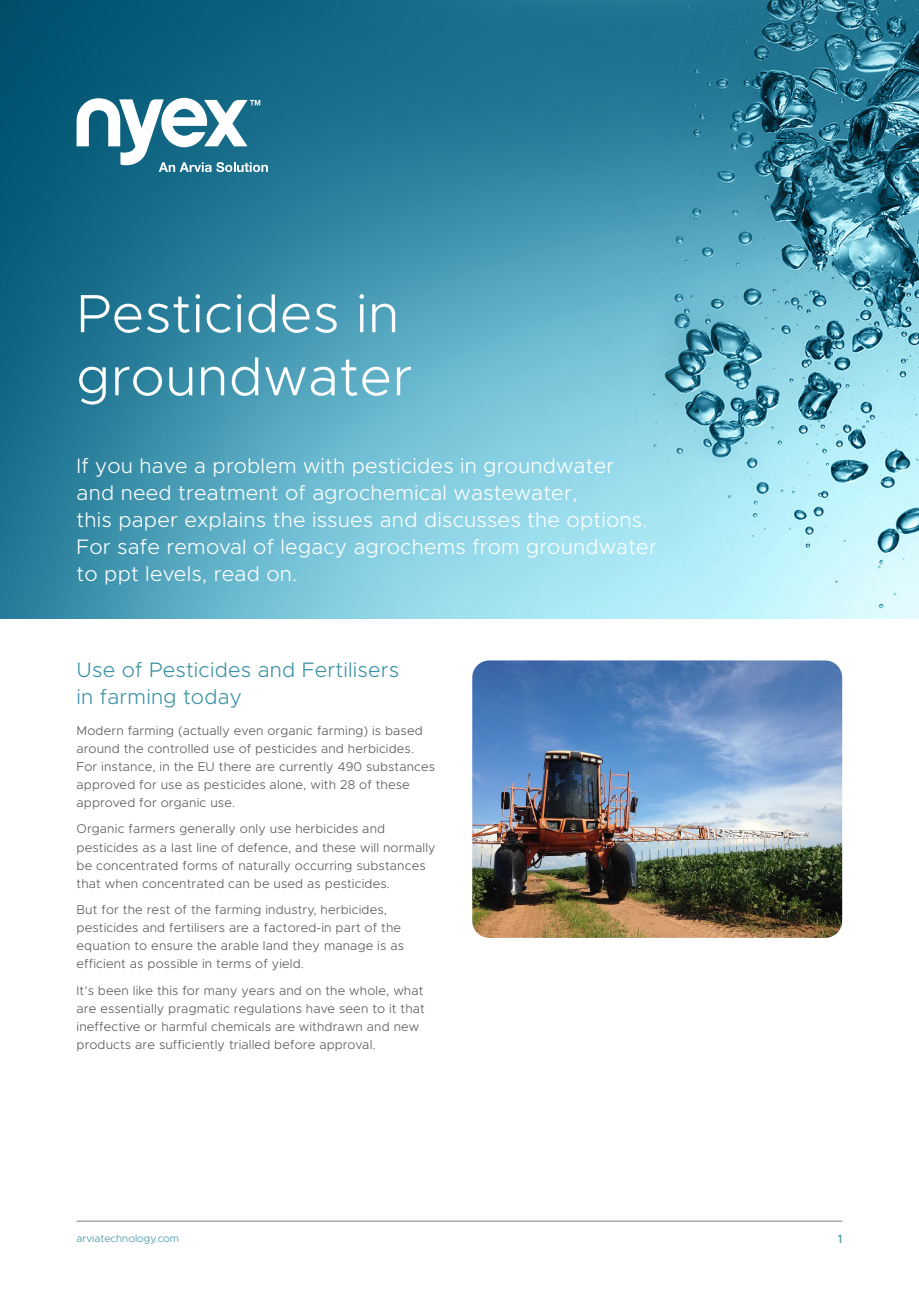
<style>
.page{position:relative;width:919px;height:1289px;background:#fff}
.page>*{position:absolute;margin:0;border:0;box-sizing:border-box;transform-origin:0 0}
.t1{font:300 54px/63px "Metropolis";letter-spacing:.01em;color:#fff}
.t2{font:300 21px/27px "Metropolis";letter-spacing:.01em;color:#fff}
.t3{font:300 21px/27px "Metropolis";letter-spacing:.01em;color:#3d93a5}
.t4{font:300 12.75px/18px "Metropolis";letter-spacing:.01em;color:#57585a}
.t5{font:500 12px "Metropolis";color:#3d93a5}
.t6{font:300 10.5px "Metropolis";color:#3d93a5}
</style>
<div class="page">
<img style="left:0;top:0;width:918px;height:619px">
<svg style="left:77px;top:98px;width:191px;height:74px"></svg>
<hr style="left:77px;top:1220px;width:765px;height:1px;background:#808285">
<img style="left:472px;top:660px;width:370px;height:277px">
<p class="t1" style="left:77px;top:282px;width:337px">Pesticides in groundwater</p>
<h2 class="t2" style="left:77px;top:452px;width:581px">If you have a problem with pesticides in groundwater and need treatment of agrochemical wastewater,<br>this paper explains the issues and discusses the options.<br>For safe removal of legacy agrochems from groundwater to ppt levels, read on.</h2>
<h2 class="t3" style="left:77px;top:656px;width:324px">Use of Pesticides and Fertilisers in farming today</h2>
<p class="t4" style="left:77px;top:721px;width:360px">Modern farming (actually even organic farming) is based around the controlled use of pesticides and herbicides.<br>For instance, in the EU there are currently 490 substances approved for use as pesticides alone, with 28 of these approved for organic use.</p>
<p class="t4" style="left:77px;top:820px;width:360px">Organic farmers generally only use herbicides and pesticides as a last line of defence, and these will normally be concentrated forms of naturally occurring substances that when concentrated can be used as pesticides.</p>
<p class="t4" style="left:77px;top:900px;width:329px">But for the rest of the farming industry, herbicides, pesticides and fertilisers are a factored-in part of the equation to ensure the arable land they manage is as efficient as possible in terms of yield.</p>
<p class="t4" style="left:77px;top:981px;width:350px">It’s been like this for many years and on the whole, what are essentially pragmatic regulations have seen to it that ineffective or harmful chemicals are withdrawn and new products are sufficiently trialled before approval.</p>
<p class="t6" style="left:77px;top:1231px;width:104px">arviatechnology.com</p>
<h2 class="t5" style="left:837px;top:1231px;width:6px">1</h2>
</div>
